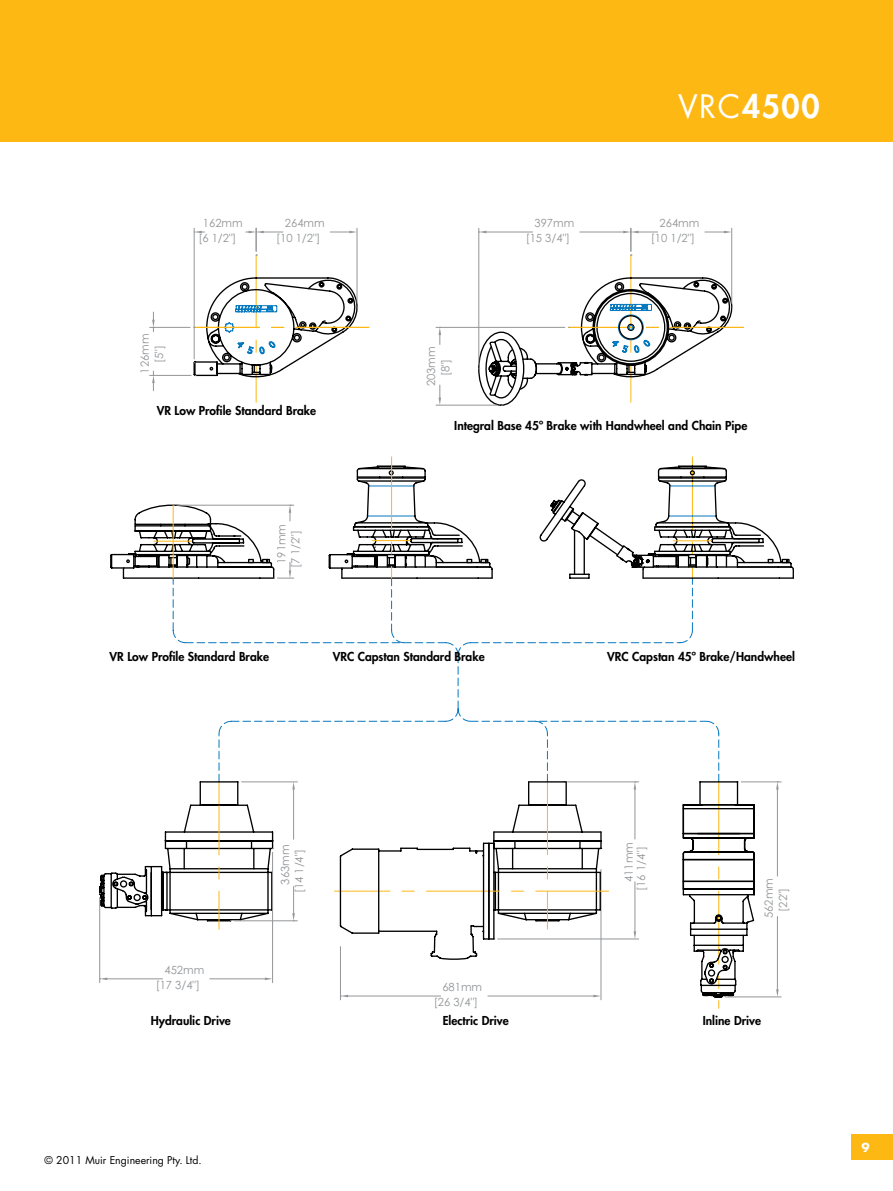
<style>
.page{position:relative;width:893px;height:1191px;background:#fff}
.page>*{position:absolute;margin:0;border:0;box-sizing:border-box;transform-origin:0 0}
.t1{font:800 31.5px "Futura";color:#fff}
.t2{font:800 12px "Futura";color:#000}
.t3{font:700 12px "Futura";color:#fff}
.t4{font:11.25px/14.2px "Century Gothic";color:#939598}
.t5{font:10.5px "Futura";color:#000}
.s1{font-weight:400}
</style>
<div class="page">
<svg style="left:172px;top:578px;width:155px;height:204px"></svg>
<hr style="left:725px;top:996px;width:56px;height:1px;background:#939598">
<hr style="left:777px;top:916px;width:1px;height:73px;background:#939598">
<svg style="left:776px;top:989px;width:3px;height:8px"></svg>
<hr style="left:242px;top:781px;width:55px;height:1px;background:#939598">
<hr style="left:234px;top:920px;width:63px;height:1px;background:#939598">
<hr style="left:293px;top:789px;width:1px;height:50px;background:#939598">
<svg style="left:292px;top:782px;width:3px;height:7px"></svg>
<svg style="left:292px;top:886px;width:3px;height:35px"></svg>
<hr style="left:272px;top:852px;width:1px;height:130px;background:#939598">
<hr style="left:99px;top:897px;width:1px;height:85px;background:#939598">
<hr style="left:210px;top:978px;width:55px;height:1px;background:#939598">
<hr style="left:107px;top:978px;width:55px;height:1px;background:#939598">
<svg style="left:265px;top:977px;width:7px;height:3px"></svg>
<svg style="left:100px;top:977px;width:7px;height:3px"></svg>
<svg style="left:327px;top:467px;width:161px;height:255px"></svg>
<svg style="left:367px;top:457px;width:48px;height:186px"></svg>
<svg style="left:110px;top:504px;width:184px;height:75px"></svg>
<svg style="left:488px;top:559px;width:294px;height:381px"></svg>
<svg style="left:539px;top:457px;width:255px;height:122px"></svg>
<hr style="left:436px;top:405px;width:61px;height:1px;background:#939598">
<hr style="left:436px;top:327px;width:129px;height:1px;background:#939598">
<svg style="left:439px;top:385px;width:2px;height:20px"></svg>
<svg style="left:439px;top:328px;width:2px;height:16px"></svg>
<svg style="left:477px;top:228px;width:266px;height:178px"></svg>
<hr style="left:150px;top:375px;width:41px;height:1px;background:#939598">
<hr style="left:150px;top:327px;width:40px;height:1px;background:#939598">
<svg style="left:152px;top:371px;width:3px;height:20px"></svg>
<svg style="left:152px;top:312px;width:3px;height:20px"></svg>
<svg style="left:99px;top:733px;width:175px;height:196px"></svg>
<hr style="left:200px;top:781px;width:38px;height:1px;background:#000">
<svg style="left:193px;top:228px;width:176px;height:174px"></svg>
<svg style="left:334px;top:720px;width:422px;height:288px"></svg>
<div style="left:0;top:0;width:893px;height:142px;background:#fdb813"></div>
<div style="left:852px;top:1134px;width:41px;height:26px;background:#fdb813"></div>
<p class="t4" style="left:198px;top:216px;width:46px;text-align:center">162mm [6 1/2"]</p>
<p class="t4" style="left:276px;top:216px;width:50px;text-indent:9px">264mm [10 1/2"]</p>
<p class="t4" style="left:138px;top:373px;width:41px;text-align:center;rotate:-90deg">126mm [5"]</p>
<p class="t2" style="left:157px;top:403px;width:161px">VR Low Profile Standard Brake</p>
<p class="t4" style="left:274px;top:568px;width:46px;text-align:center;rotate:-90deg">191mm [7 1/2"]</p>
<h1 class="t1" style="left:678px;top:87px;width:143px"><span class="s1">VRC</span>4500</h1>
<p class="t4" style="left:424px;top:386px;width:41px;text-align:center;rotate:-90deg">203mm [8"]</p>
<p class="t4" style="left:526px;top:216px;width:50px;text-indent:9px">397mm [15 3/4"]</p>
<p class="t4" style="left:651px;top:216px;width:50px;text-indent:9px">264mm [10 1/2"]</p>
<p class="t2" style="left:454px;top:418px;width:295px">Integral Base 45º Brake with Handwheel and Chain Pipe</p>
<p class="t2" style="left:110px;top:648px;width:161px">VR Low Profile Standard Brake</p>
<p class="t2" style="left:333px;top:648px;width:153px">VRC Capstan Standard Brake</p>
<p class="t2" style="left:607px;top:648px;width:189px">VRC Capstan 45º Brake/Handwheel</p>
<p class="t4" style="left:156px;top:963px;width:50px;text-indent:9px">452mm [17 3/4"]</p>
<p class="t4" style="left:278px;top:893px;width:50px;text-indent:9px;rotate:-90deg">363mm [14 1/4"]</p>
<p class="t4" style="left:434px;top:980px;width:50px;text-indent:9px">681mm [26 3/4"]</p>
<p class="t4" style="left:623px;top:891px;width:50px;line-height:12.1px;text-indent:9px;rotate:-90deg">411mm [16 1/4"]</p>
<p class="t4" style="left:761px;top:918px;width:41px;text-align:center;rotate:-90deg">562mm [22"]</p>
<p class="t2" style="left:151px;top:1012px;width:82px">Hydraulic Drive</p>
<p class="t2" style="left:443px;top:1012px;width:68px">Electric Drive</p>
<p class="t2" style="left:703px;top:1012px;width:60px">Inline Drive</p>
<p class="t5" style="left:45px;top:1153px;width:159px">© 2011 Muir Engineering Pty. Ltd.</p>
<p class="t3" style="left:862px;top:1139px;width:10px">9</p>
</div>
